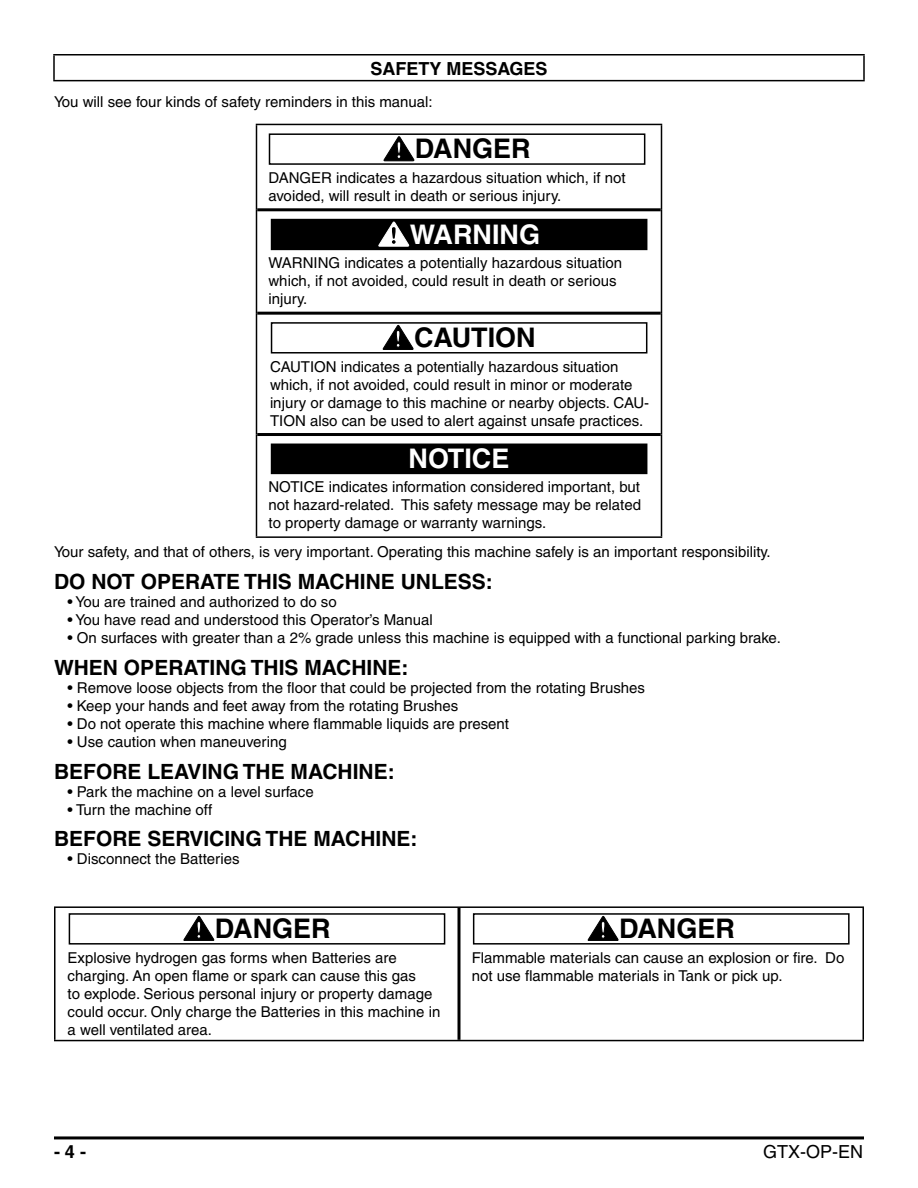
<style>
.page{position:relative;width:918px;height:1188px;background:#fff}
.page>*{position:absolute;margin:0;border:0;box-sizing:border-box;transform-origin:0 0}
.t1{font:700 27px "Helvetica";color:#000}
.t2{font:700 27px "Helvetica";color:#fff}
.t3{font:700 21px "Helvetica";color:#000}
.t4{font:700 18px "Helvetica";color:#000}
.t5{font:18px "Helvetica";color:#000}
.t6{font:15px/18px "Helvetica";color:#000}
.s1{font-style:inherit}
</style>
<div class="page">
<hr style="left:54px;top:1136px;width:810px;height:3px;background:#000">
<hr style="left:53px;top:54px;width:812px;height:2px;background:#000">
<hr style="left:53px;top:55px;width:2px;height:25px;background:#000">
<hr style="left:863px;top:55px;width:2px;height:25px;background:#000">
<hr style="left:53px;top:80px;width:812px;height:1px;background:#000">
<hr style="left:257px;top:208px;width:404px;height:3px;background:#000">
<hr style="left:257px;top:312px;width:404px;height:3px;background:#000">
<hr style="left:257px;top:433px;width:404px;height:3px;background:#000">
<hr style="left:256px;top:124px;width:406px;height:1px;background:#000">
<hr style="left:256px;top:125px;width:1px;height:85px;background:#000">
<hr style="left:661px;top:125px;width:1px;height:85px;background:#000">
<hr style="left:256px;top:210px;width:1px;height:103px;background:#000">
<hr style="left:661px;top:210px;width:1px;height:103px;background:#000">
<hr style="left:256px;top:313px;width:1px;height:122px;background:#000">
<hr style="left:661px;top:313px;width:1px;height:122px;background:#000">
<hr style="left:256px;top:435px;width:1px;height:101px;background:#000">
<hr style="left:661px;top:435px;width:1px;height:101px;background:#000">
<hr style="left:256px;top:536px;width:406px;height:2px;background:#000">
<div style="left:269px;top:133px;width:376px;height:32px;background:#fff;border:2px solid #000"></div>
<svg style="left:383px;top:136px;width:32px;height:25px"></svg>
<div style="left:271px;top:219px;width:376px;height:31px;background:#000"></div>
<svg style="left:378px;top:221px;width:32px;height:26px"></svg>
<div style="left:271px;top:322px;width:376px;height:32px;background:#fff;border:2px solid #000"></div>
<svg style="left:383px;top:325px;width:31px;height:25px"></svg>
<div style="left:271px;top:444px;width:376px;height:30px;background:#000"></div>
<hr style="left:458px;top:908px;width:2px;height:132px;background:#000">
<hr style="left:54px;top:906px;width:405px;height:2px;background:#000">
<hr style="left:54px;top:908px;width:2px;height:132px;background:#000">
<hr style="left:459px;top:906px;width:405px;height:2px;background:#000">
<hr style="left:862px;top:908px;width:2px;height:132px;background:#000">
<hr style="left:54px;top:1040px;width:405px;height:1px;background:#000">
<hr style="left:459px;top:1040px;width:405px;height:1px;background:#000">
<div style="left:69px;top:913px;width:376px;height:32px;background:#fff;border:2px solid #000"></div>
<svg style="left:183px;top:916px;width:31px;height:25px"></svg>
<div style="left:473px;top:913px;width:377px;height:32px;background:#fff;border:2px solid #000"></div>
<svg style="left:588px;top:916px;width:31px;height:25px"></svg>
<p class="t4" style="left:370px;top:57px;width:179px">SAFETY MESSAGES</p>
<p class="t6" style="left:54px;top:93px;width:380px">You will see four kinds of safety reminders in this manual:</p>
<h1 class="t1" style="left:415px;top:132px;width:117px">DANGER</h1>
<p class="t6" style="left:268px;top:169px;width:359px">DANGER indicates a hazardous situation which, if not avoided, will result in death or serious injury.</p>
<h1 class="t2" style="left:410px;top:218px;width:132px">WARNING</h1>
<p class="t6" style="left:268px;top:254px;width:355px">WARNING indicates a potentially hazardous situation which, if not avoided, could result in death or serious injury.</p>
<h1 class="t1" style="left:414px;top:321px;width:123px">CAUTION</h1>
<p class="t6" style="left:270px;top:357px;width:381px">CAUTION indicates a potentially hazardous situation which, if not avoided, could result in minor or moderate injury or damage to this machine or nearby objects. CAU-TION also can be used to alert against unsafe practices.</p>
<h1 class="t2" style="left:409px;top:442px;width:102px">NOTICE</h1>
<p class="t6" style="left:268px;top:478px;width:374px;text-align:justify">NOTICE indicates information considered important, but not hazard-related. This safety message may be related to property damage or warranty warnings.</p>
<p class="t6" style="left:54px;top:542px;width:718px">Your safety, and that of others, is very important. Operating this machine safely is an important responsibility.</p>
<h2 class="t3" style="left:54px;top:568px;width:440px">DO NOT OPERATE THIS MACHINE UNLESS:</h2>
<p class="t6" style="left:68px;top:592px;width:271px">• You are trained and authorized to do so</p>
<p class="t6" style="left:68px;top:610px;width:367px">• You have read and understood this Operator’s Manual</p>
<p class="t6" style="left:68px;top:628px;width:715px">• On surfaces with greater than a 2% grade unless this machine is equipped with a functional parking brake.</p>
<h2 class="t3" style="left:54px;top:654px;width:356px">WHEN OPERATING THIS MACHINE:</h2>
<p class="t6" style="left:68px;top:678px;width:579px">• Remove loose objects from the floor that could be projected from the rotating Brushes</p>
<p class="t6" style="left:68px;top:696px;width:392px">• Keep your hands and feet away from the rotating Brushes</p>
<p class="t6" style="left:68px;top:714px;width:443px">• Do not operate this machine where flammable liquids are present</p>
<p class="t6" style="left:68px;top:732px;width:221px">• Use caution when maneuvering</p>
<h2 class="t3" style="left:54px;top:758px;width:342px">BEFORE LEAVING THE MACHINE:</h2>
<p class="t6" style="left:68px;top:782px;width:248px">• Park the machine on a level surface</p>
<p class="t6" style="left:68px;top:800px;width:146px">• Turn the machine off</p>
<h2 class="t3" style="left:54px;top:826px;width:365px">BEFORE SERVICING THE MACHINE:</h2>
<p class="t6" style="left:68px;top:850px;width:174px">• Disconnect the Batteries</p>
<h1 class="t1" style="left:215px;top:912px;width:117px">DANGER</h1>
<p class="t6" style="left:68px;top:948px;width:374px">Explosive hydrogen gas forms when Batteries are charging. An open flame or spark can cause this gas<br>to explode. Serious personal injury or property damage could occur. Only charge the Batteries in this machine in a well ventilated area.</p>
<h1 class="t1" style="left:619px;top:912px;width:117px">DANGER</h1>
<p class="t6" style="left:472px;top:948px;width:374px">Flammable materials can cause an explosion or fire. Do not use flammable materials in Tank or pick up.</p>
<p class="t4" style="left:54px;top:1141px;width:34px">- 4 -</p>
<p class="t5" style="left:763px;top:1141px;width:102px"><span class="s1">GTX</span>-OP-EN</p>
</div>
